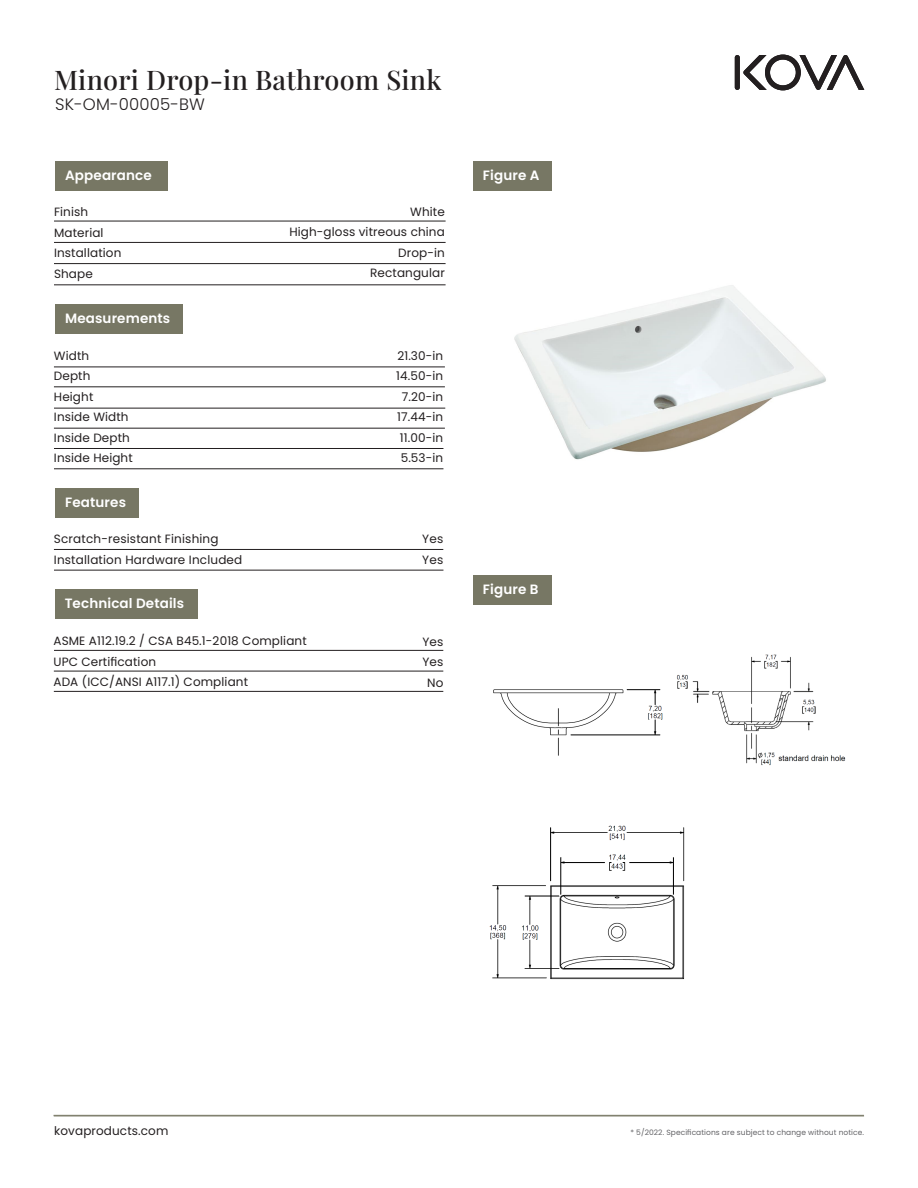
<style>
.page{position:relative;width:918px;height:1188px;background:#fff}
.page>*{position:absolute;margin:0;border:0;box-sizing:border-box;transform-origin:0 0}
.t1{font:500 27px "Playfair Display";letter-spacing:.01em;color:#231f20}
.t2{font:300 16.5px "Poppins";letter-spacing:.01em;color:#231f20}
.t3{font:600 13.5px "Poppins";letter-spacing:.01em;color:#fff}
.body{font:12px/20.4px "Poppins";letter-spacing:.01em;color:#231f20}
.body_right{font:12px "Poppins";letter-spacing:.01em;color:#231f20}
.t4{font:7.5px "Poppins";letter-spacing:.01em;color:#636366}
</style>
<div class="page">
<hr style="left:54px;top:387px;width:391px;height:1px;background:#231f20">
<hr style="left:54px;top:408px;width:391px;height:1px;background:#231f20">
<hr style="left:54px;top:428px;width:391px;height:1px;background:#231f20">
<hr style="left:54px;top:367px;width:391px;height:1px;background:#231f20">
<hr style="left:54px;top:549px;width:389px;height:1px;background:#231f20">
<hr style="left:54px;top:1116px;width:810px;height:1px;background:#777764">
<div style="left:735px;top:55px;width:5px;height:35px;background:#231f20;border-radius:3px"></div>
<svg style="left:743px;top:55px;width:121px;height:35px"></svg>
<hr style="left:54px;top:263px;width:392px;height:1px;background:#231f20">
<hr style="left:54px;top:242px;width:392px;height:1px;background:#231f20">
<hr style="left:54px;top:221px;width:392px;height:1px;background:#231f20">
<hr style="left:54px;top:650px;width:389px;height:1px;background:#231f20">
<div style="left:473px;top:162px;width:78px;height:29px;background:#777764"></div>
<div style="left:55px;top:162px;width:113px;height:29px;background:#777764"></div>
<div style="left:55px;top:304px;width:128px;height:30px;background:#777764"></div>
<div style="left:55px;top:488px;width:83px;height:29px;background:#777764"></div>
<div style="left:55px;top:590px;width:142px;height:29px;background:#777764"></div>
<div style="left:473px;top:576px;width:78px;height:29px;background:#777764"></div>
<hr style="left:54px;top:448px;width:389px;height:1px;background:#231f20">
<hr style="left:54px;top:469px;width:389px;height:1px;background:#231f20">
<hr style="left:54px;top:285px;width:392px;height:1px;background:#231f20">
<hr style="left:54px;top:570px;width:389px;height:1px;background:#231f20">
<hr style="left:54px;top:671px;width:389px;height:1px;background:#231f20">
<hr style="left:54px;top:691px;width:389px;height:1px;background:#231f20">
<hr style="left:54px;top:1115px;width:810px;height:1px;background:#777764">
<img style="left:514px;top:285px;width:312px;height:175px">
<img style="left:493px;top:689px;width:170px;height:67px">
<img style="left:489px;top:825px;width:196px;height:155px">
<img style="left:676px;top:654px;width:170px;height:112px">
<p class="t1" style="left:54px;top:58px;width:389px">Minori Drop-in Bathroom Sink</p>
<p class="t2" style="left:55px;top:94px;width:151px">SK-OM-00005-BW</p>
<p class="t3" style="left:65px;top:168px;width:88px">Appearance</p>
<p class="t3" style="left:483px;top:168px;width:58px">Figure A</p>
<p class="body" style="left:54px;top:202px;width:69px">Finish<br>Material<br>Installation<br>Shape</p>
<p class="t3" style="left:65px;top:310px;width:107px">Measurements</p>
<p class="body" style="left:54px;top:346px;width:80px">Width<br>Depth<br>Height<br>Inside Width<br>Inside Depth<br>Inside Height</p>
<p class="t3" style="left:65px;top:494px;width:62px">Features</p>
<p class="body" style="left:54px;top:529px;width:190px">Scratch-resistant Finishing<br>Installation Hardware Included</p>
<p class="t3" style="left:65px;top:596px;width:121px">Technical Details</p>
<p class="body" style="left:410px;top:201px;width:36px">White</p>
<p class="body" style="left:289px;top:222px;width:157px">High-gloss vitreous china</p>
<p class="body" style="left:398px;top:242px;width:48px">Drop-in</p>
<p class="body" style="left:370px;top:263px;width:76px">Rectangular</p>
<p class="body_right" style="left:397px;top:349px;width:47px">21.30-in</p>
<p class="body_right" style="left:396px;top:369px;width:49px">14.50-in</p>
<p class="body_right" style="left:402px;top:390px;width:43px">7.20-in</p>
<p class="body_right" style="left:397px;top:410px;width:48px">17.44-in</p>
<p class="body_right" style="left:400px;top:430px;width:45px">11.00-in</p>
<p class="body_right" style="left:401px;top:451px;width:44px">5.53-in</p>
<p class="body_right" style="left:422px;top:532px;width:23px">Yes</p>
<p class="body_right" style="left:422px;top:552px;width:23px">Yes</p>
<p class="body" style="left:53px;top:631px;width:255px">ASME A112.19.2 / CSA B45.1-2018 Compliant<br>UPC Certification<br>ADA (ICC/ANSI A117.1) Compliant</p>
<p class="body_right" style="left:423px;top:635px;width:22px">Yes</p>
<p class="body_right" style="left:423px;top:655px;width:22px">Yes</p>
<p class="body_right" style="left:427px;top:675px;width:18px">No</p>
<p class="t3" style="left:483px;top:582px;width:57px">Figure B</p>
<p class="body" style="left:54px;top:1121px;width:116px">kovaproducts.com</p>
<p class="t4" style="left:631px;top:1128px;width:235px">* 5/2022. Specifications are subject to change without notice.</p>
</div>
